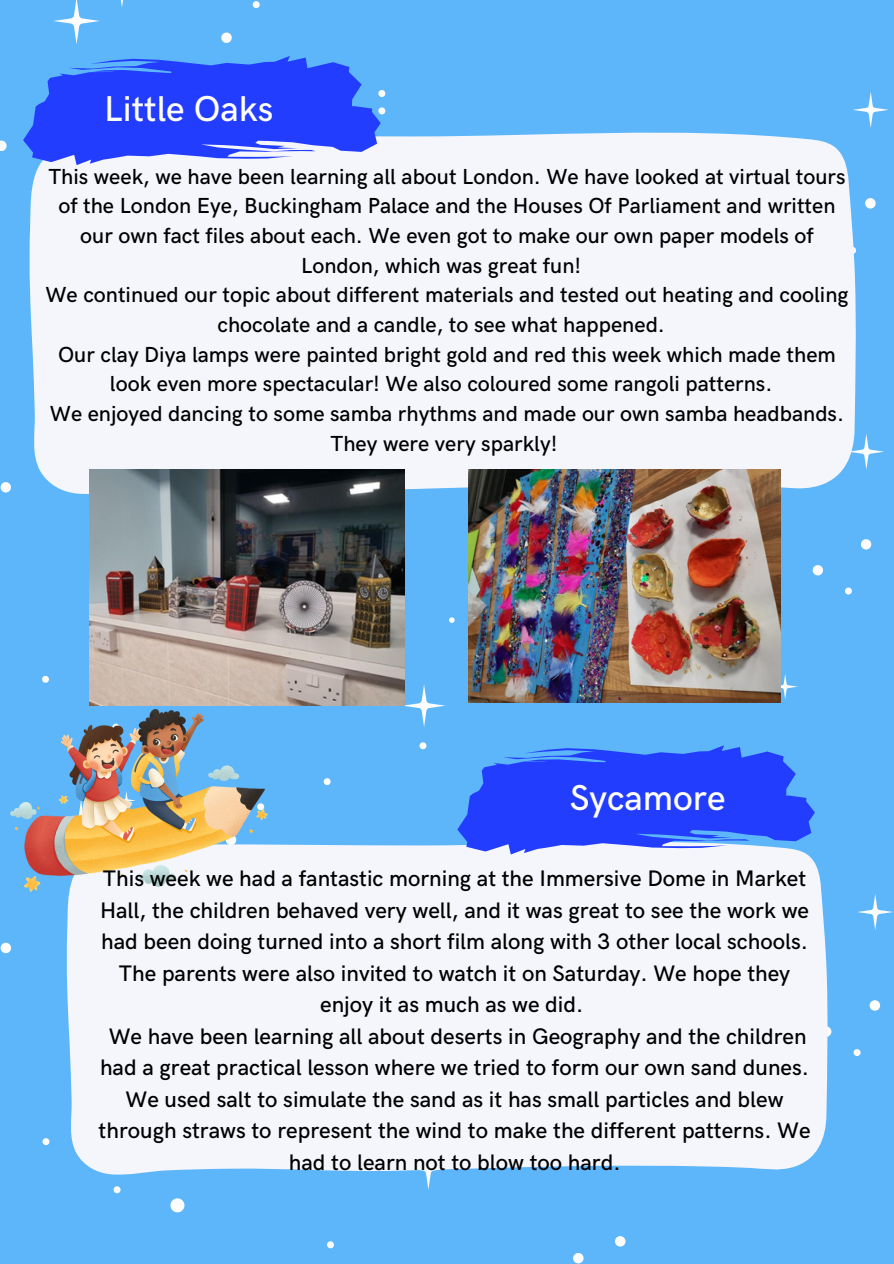
<style>
.page{position:relative;width:894px;height:1264px;background:#fff}
.page>*{position:absolute;margin:0;border:0;box-sizing:border-box;transform-origin:0 0}
.t1{font:500 36px "HK Grotesk";color:#fff}
.t2{font:500 22.5px/31.5px "HK Grotesk";color:#000;text-align:center}
.t3{font:500 21.9px/29.7px "HK Grotesk";color:#000;text-align:center}
.t4{font:500 19.5px "HK Grotesk";color:#000}
</style>
<div class="page">
<div style="left:0;top:0;width:893px;height:1263px;background:#5cb6f9"></div>
<svg style="left:120px;top:0;width:3px;height:7px"></svg>
<svg style="left:853px;top:92px;width:35px;height:36px"></svg>
<svg style="left:54px;top:0;width:46px;height:44px"></svg>
<svg style="left:221px;top:32px;width:11px;height:11px"></svg>
<svg style="left:252px;top:1px;width:7px;height:7px"></svg>
<svg style="left:865px;top:198px;width:10px;height:10px"></svg>
<svg style="left:0;top:141px;width:7px;height:10px"></svg>
<svg style="left:856px;top:434px;width:28px;height:35px"></svg>
<svg style="left:780px;top:674px;width:17px;height:25px"></svg>
<svg style="left:402px;top:684px;width:43px;height:43px"></svg>
<svg style="left:42px;top:676px;width:7px;height:6px"></svg>
<svg style="left:323px;top:778px;width:7px;height:7px"></svg>
<svg style="left:812px;top:565px;width:10px;height:10px"></svg>
<svg style="left:845px;top:587px;width:6px;height:7px"></svg>
<svg style="left:860px;top:539px;width:11px;height:10px"></svg>
<svg style="left:449px;top:617px;width:5px;height:6px"></svg>
<svg style="left:1px;top:482px;width:10px;height:10px"></svg>
<div style="left:29px;top:126px;width:827px;height:369px;background:#f4f6fc"></div>
<svg style="left:23px;top:56px;width:362px;height:109px"></svg>
<svg style="left:857px;top:894px;width:36px;height:36px"></svg>
<svg style="left:426px;top:1175px;width:5px;height:14px"></svg>
<svg style="left:42px;top:1138px;width:7px;height:7px"></svg>
<svg style="left:113px;top:1186px;width:7px;height:7px"></svg>
<svg style="left:327px;top:1241px;width:7px;height:7px"></svg>
<svg style="left:419px;top:742px;width:7px;height:7px"></svg>
<svg style="left:170px;top:1198px;width:14px;height:14px"></svg>
<svg style="left:827px;top:1026px;width:4px;height:10px"></svg>
<svg style="left:573px;top:1253px;width:10px;height:10px"></svg>
<svg style="left:853px;top:1049px;width:7px;height:7px"></svg>
<svg style="left:869px;top:1000px;width:10px;height:10px"></svg>
<svg style="left:615px;top:1236px;width:10px;height:10px"></svg>
<svg style="left:1px;top:942px;width:10px;height:11px"></svg>
<div style="left:66px;top:844px;width:761px;height:331px;background:#f4f6fc"></div>
<svg style="left:457px;top:745px;width:357px;height:109px"></svg>
<img style="left:10px;top:709px;width:258px;height:183px">
<img style="left:469px;top:469px;width:311px;height:233px">
<img style="left:89px;top:469px;width:315px;height:236px">
<p class="t1" style="left:104px;top:88px;width:171px">Little Oaks</p>
<p class="t3" style="left:48px;top:162px;width:798px">This week, we have been learning all about London. We have looked at virtual tours of the London Eye, Buckingham Palace and the Houses Of Parliament and written our own fact files about each. We even got to make our own paper models of London, which was great fun!</p>
<p class="t3" style="left:45px;top:281px;width:804px">We continued our topic about different materials and tested out heating and cooling chocolate and a candle, to see what happened.</p>
<p class="t3" style="left:58px;top:340px;width:779px">Our clay Diya lamps were painted bright gold and red this week which made them look even more spectacular! We also coloured some rangoli patterns.</p>
<p class="t3" style="left:50px;top:399px;width:795px">We enjoyed dancing to some samba rhythms and made our own samba headbands.<br>They were very sparkly!</p>
<h1 class="t4" style="left:433px;top:247px;width:8px">.</h1>
<p class="t1" style="left:569px;top:777px;width:157px">Sycamore</p>
<p class="t2" style="left:100px;top:863px;width:710px">This week we had a fantastic morning at the Immersive Dome in Market Hall, the children behaved very well, and it was great to see the work we had been doing turned into a short film along with 3 other local schools.<br>The parents were also invited to watch it on Saturday. We hope they enjoy it as much as we did.</p>
<p class="t2" style="left:99px;top:1021px;width:713px">We have been learning all about deserts in Geography and the children had a great practical lesson where we tried to form our own sand dunes.<br>We used salt to simulate the sand as it has small particles and blew through straws to represent the wind to make the different patterns. We had to learn not to blow too hard.</p>
</div>
